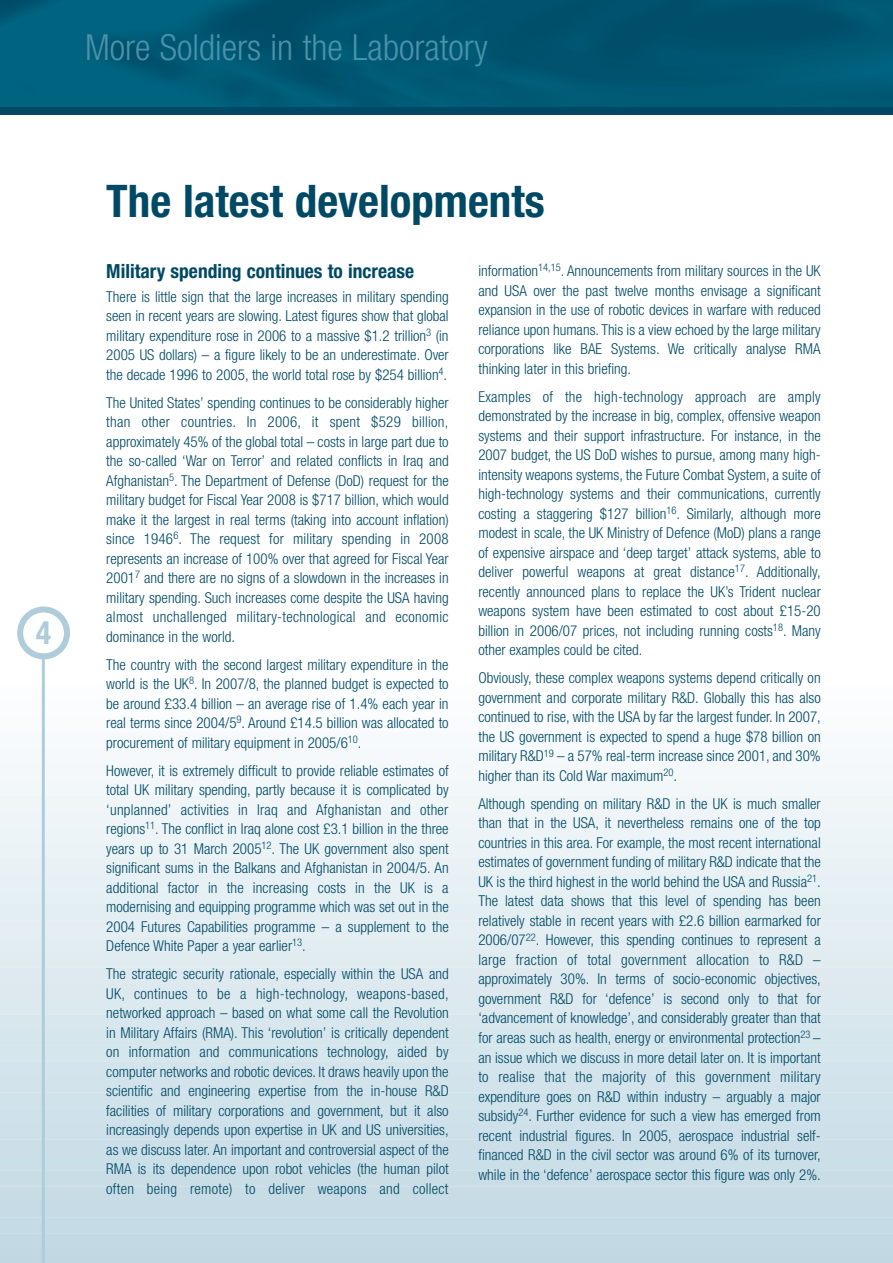
<style>
.page{position:relative;width:893px;height:1263px;background:#fff}
.page>*{position:absolute;margin:0;border:0;box-sizing:border-box;transform-origin:0 0}
.t1{font:700 condensed 45px "Helvetica Neue";color:#004964}
.t2{font:300 condensed 36px "Helvetica Neue";color:#4b92aa}
.t3{font:700 condensed 31.95px "Helvetica Neue";color:#aeccda}
.t4{font:700 condensed 19.5px "Helvetica Neue";color:#004964}
.t5{font:300 condensed 15px/19.5px "Helvetica Neue";color:#004964;text-align:justify}
</style>
<div class="page">
<div style="left:0;top:0;width:893px;height:115px;background:#004964"></div>
<img style="left:0;top:0;width:893px;height:106px">
<div style="left:0;top:696px;width:893px;height:27px;background:#fafcfd"></div>
<div style="left:0;top:711px;width:893px;height:28px;background:#f9fbfd"></div>
<div style="left:0;top:727px;width:893px;height:27px;background:#f7fafc"></div>
<div style="left:0;top:743px;width:893px;height:27px;background:#f5f9fb"></div>
<div style="left:0;top:758px;width:893px;height:28px;background:#f4f8fb"></div>
<div style="left:0;top:774px;width:893px;height:27px;background:#f2f7fa"></div>
<div style="left:0;top:790px;width:893px;height:27px;background:#f0f6f8"></div>
<div style="left:0;top:805px;width:893px;height:27px;background:#eef4f7"></div>
<div style="left:0;top:821px;width:893px;height:27px;background:#edf4f7"></div>
<div style="left:0;top:837px;width:893px;height:27px;background:#ebf3f6"></div>
<div style="left:0;top:852px;width:893px;height:27px;background:#e9f1f5"></div>
<div style="left:0;top:868px;width:893px;height:27px;background:#e7f1f5"></div>
<div style="left:0;top:883px;width:893px;height:28px;background:#e5f0f4"></div>
<div style="left:0;top:899px;width:893px;height:27px;background:#e3eef3"></div>
<div style="left:0;top:915px;width:893px;height:27px;background:#e4eef3"></div>
<div style="left:0;top:930px;width:893px;height:28px;background:#e2edf2"></div>
<div style="left:0;top:946px;width:893px;height:27px;background:#e1ecf1"></div>
<div style="left:0;top:962px;width:893px;height:27px;background:#dfeaf0"></div>
<div style="left:0;top:977px;width:893px;height:27px;background:#dde9ef"></div>
<div style="left:0;top:993px;width:893px;height:27px;background:#dce9ef"></div>
<div style="left:0;top:1008px;width:893px;height:28px;background:#d8e7ee"></div>
<div style="left:0;top:1024px;width:893px;height:27px;background:#d6e6ed"></div>
<div style="left:0;top:1040px;width:893px;height:27px;background:#d5e6ed"></div>
<div style="left:0;top:1055px;width:893px;height:28px;background:#d4e4ec"></div>
<div style="left:0;top:1071px;width:893px;height:27px;background:#d2e3eb"></div>
<div style="left:0;top:1087px;width:893px;height:27px;background:#d0e2ea"></div>
<div style="left:0;top:1102px;width:893px;height:28px;background:#cfe1ea"></div>
<div style="left:0;top:1118px;width:893px;height:27px;background:#cee0e9"></div>
<div style="left:0;top:1134px;width:893px;height:27px;background:#ccdfe8"></div>
<div style="left:0;top:1149px;width:893px;height:27px;background:#cbdfe8"></div>
<div style="left:0;top:1165px;width:893px;height:27px;background:#c9dde7"></div>
<div style="left:0;top:1180px;width:893px;height:28px;background:#c8dce6"></div>
<div style="left:0;top:1196px;width:893px;height:27px;background:#c6dbe5"></div>
<div style="left:0;top:1212px;width:893px;height:27px;background:#c5dbe5"></div>
<div style="left:0;top:1227px;width:893px;height:28px;background:#c3d9e4"></div>
<div style="left:0;top:1243px;width:893px;height:20px;background:#c1d8e3"></div>
<hr style="left:42px;top:656px;width:3px;height:607px;background:#aeccda">
<svg style="left:17px;top:606px;width:53px;height:53px"></svg>
<h2 class="t2" style="left:85px;top:34px;width:404px">More Soldiers in the Laboratory</h2>
<h3 class="t3" style="left:36px;top:621px;width:17px">4</h3>
<h1 class="t1" style="left:106px;top:185px;width:440px">The latest developments</h1>
<h3 class="t4" style="left:106px;top:264px;width:309px">Military spending continues to increase</h3>
<p class="t5" style="left:106px;top:288px;width:344px">There is little sign that the large increases in military spending seen in recent years are slowing. Latest figures show that global military expenditure rose in 2006 to a massive $1.2 trillion<sup>3</sup> (in 2005 US dollars) – a figure likely to be an underestimate. Over the decade 1996 to 2005, the world total rose by $254 billion<sup>4</sup>.</p>
<p class="t5" style="left:106px;top:394px;width:344px">The United States’ spending continues to be considerably higher than other countries. In 2006, it spent $529 billion, approximately 45% of the global total – costs in large part due to the so-called ‘War on Terror’ and related conflicts in Iraq and Afghanistan<sup>5</sup>. The Department of Defense (DoD) request for the military budget for Fiscal Year 2008 is $717 billion, which would make it the largest in real terms (taking into account inflation) since 1946<sup>6</sup>. The request for military spending in 2008 represents an increase of 100% over that agreed for Fiscal Year 2001<sup>7</sup> and there are no signs of a slowdown in the increases in military spending. Such increases come despite the USA having almost unchallenged military-technological and economic dominance in the world.</p>
<p class="t5" style="left:106px;top:656px;width:344px">The country with the second largest military expenditure in the world is the UK<sup>8</sup>. In 2007/8, the planned budget is expected to be around £33.4 billion – an average rise of 1.4% each year in real terms since 2004/5<sup>9</sup>. Around £14.5 billion was allocated to procurement of military equipment in 2005/6<sup>10</sup>.</p>
<p class="t5" style="left:106px;top:762px;width:344px">However, it is extremely difficult to provide reliable estimates of total UK military spending, partly because it is complicated by ‘unplanned’ activities in Iraq and Afghanistan and other regions<sup>11</sup>. The conflict in Iraq alone cost £3.1 billion in the three years up to 31 March 2005<sup>12</sup>. The UK government also spent significant sums in the Balkans and Afghanistan in 2004/5. An additional factor in the increasing costs in the UK is a modernising and equipping programme which was set out in the 2004 Futures Capabilities programme – a supplement to the Defence White Paper a year earlier<sup>13</sup>.</p>
<p class="t5" style="left:106px;top:965px;width:344px">The strategic security rationale, especially within the USA and UK, continues to be a high-technology, weapons-based, networked approach – based on what some call the Revolution in Military Affairs (RMA). This ‘revolution’ is critically dependent on information and communications technology, aided by computer networks and robotic devices. It draws heavily upon the scientific and engineering expertise from the in-house R&amp;D facilities of military corporations and government, but it also increasingly depends upon expertise in UK and US universities, as we discuss later. An important and controversial aspect of the RMA is its dependence upon robot vehicles (the human pilot often being remote) to deliver weapons and collect</p>
<p class="t5" style="left:478px;top:263px;width:344px">information<sup>14,15</sup>. Announcements from military sources in the UK and USA over the past twelve months envisage a significant expansion in the use of robotic devices in warfare with reduced reliance upon humans. This is a view echoed by the large military corporations like BAE Systems. We critically analyse RMA thinking later in this briefing.</p>
<p class="t5" style="left:478px;top:388px;width:344px">Examples of the high-technology approach are amply demonstrated by the increase in big, complex, offensive weapon systems and their support infrastructure. For instance, in the 2007 budget, the US DoD wishes to pursue, among many high&shy;intensity weapons systems, the Future Combat System, a suite of high-technology systems and their communications, currently costing a staggering $127 billion<sup>16</sup>. Similarly, although more modest in scale, the UK Ministry of Defence (MoD) plans a range of expensive airspace and ‘deep target’ attack systems, able to deliver powerful weapons at great distance<sup>17</sup>. Additionally, recently announced plans to replace the UK’s Trident nuclear weapons system have been estimated to cost about £15-20 billion in 2006/07 prices, not including running costs<sup>18</sup>. Many other examples could be cited.</p>
<p class="t5" style="left:478px;top:670px;width:344px">Obviously, these complex weapons systems depend critically on government and corporate military R&amp;D. Globally this has also continued to rise, with the USA by far the largest funder. In 2007, the US government is expected to spend a huge $78 billion on military R&amp;D<sup>19</sup> – a 57% real-term increase since 2001, and 30% higher than its Cold War maximum<sup>20</sup>.</p>
<p class="t5" style="left:478px;top:795px;width:344px">Although spending on military R&amp;D in the UK is much smaller than that in the USA, it nevertheless remains one of the top countries in this area. For example, the most recent international estimates of government funding of military R&amp;D indicate that the UK is the third highest in the world behind the USA and Russia<sup>21</sup>.<br>The latest data shows that this level of spending has been relatively stable in recent years with £2.6 billion earmarked for 2006/07<sup>22</sup>. However, this spending continues to represent a large fraction of total government allocation to R&amp;D – approximately 30%. In terms of socio-economic objectives, government R&amp;D for ‘defence’ is second only to that for ‘advancement of knowledge’, and considerably greater than that for areas such as health, energy or environmental protection<sup>23</sup> – an issue which we discuss in more detail later on. It is important to realise that the majority of this government military expenditure goes on R&amp;D within industry – arguably a major subsidy<sup>24</sup>. Further evidence for such a view has emerged from recent industrial figures. In 2005, aerospace industrial self&shy;financed R&amp;D in the civil sector was around 6% of its turnover, while in the ‘defence’ aerospace sector this figure was only 2%.</p>
</div>
